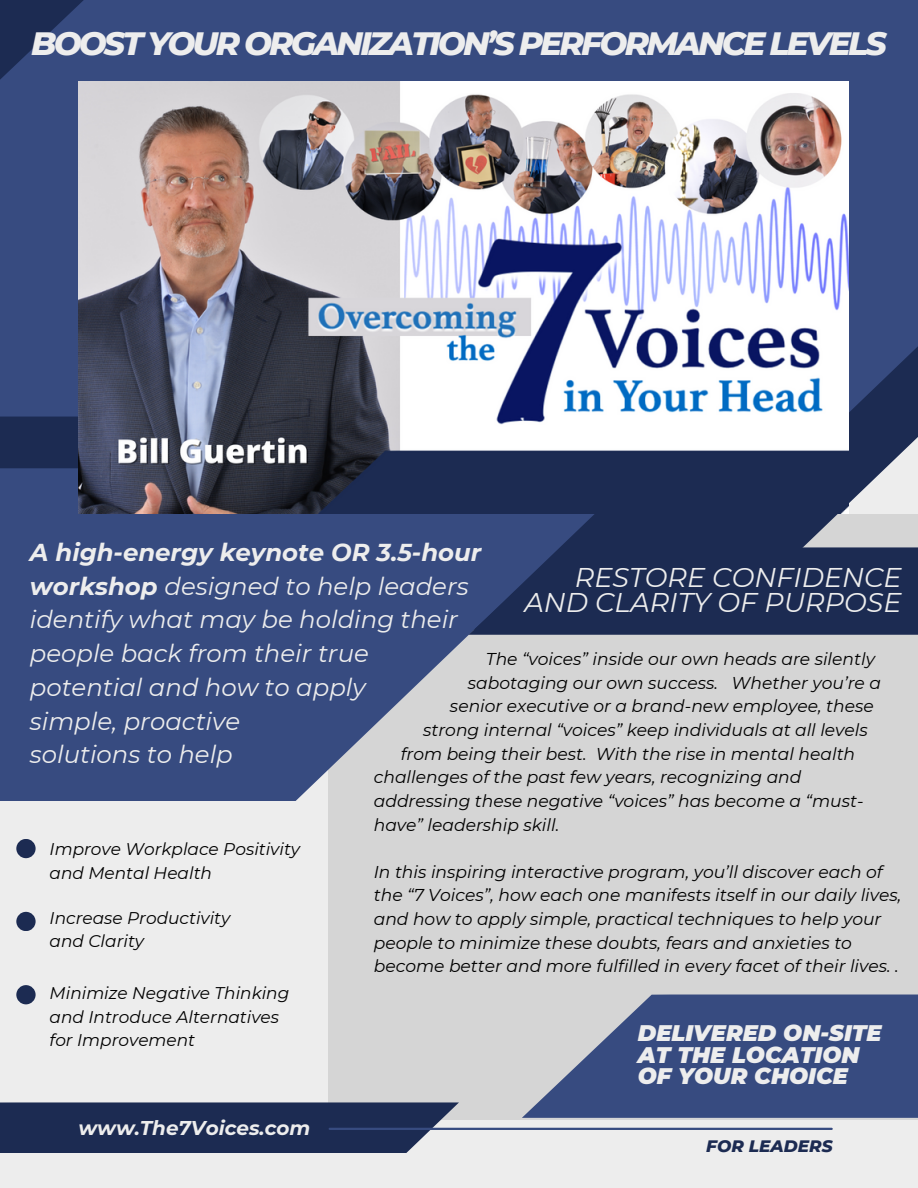
<style>
.page{position:relative;width:918px;height:1188px;background:#ededed}
.page>*{position:absolute;margin:0;border:0;box-sizing:border-box;transform-origin:0 0}
.t1{font:italic 800 33px "Montserrat";letter-spacing:-.085em;color:#ededed}
.t2{font:italic 27px/25.8px "Montserrat";color:#ededed;text-align:right}
.t3{font:italic 24.45px/33.8px "Montserrat";color:#ededed}
.t4{font:italic 900 22.5px/21.3px "Montserrat";color:#ededed}
.t5{font:italic 700 19.95px "Montserrat";color:#ededed}
.t6{font:italic 17.1px/23.7px "Montserrat";color:#000}
.t7{font:italic 16.95px/23.2px "Montserrat";color:#000}
.t8{font:italic 800 16.95px "Montserrat";color:#1c2b52}
.s1{font-weight:700}
</style>
<div class="page">
<div style="left:329px;top:514px;width:589px;height:605px;background:#d5d5d5"></div>
<svg style="left:0;top:417px;width:918px;height:130px;fill:#1c2b52"></svg>
<svg style="left:0;top:468px;width:642px;height:333px;fill:#374b80"></svg>
<div style="left:0;top:0;width:918px;height:417px;background:#374b80"></div>
<div style="left:16px;top:839px;width:20px;height:19px;background:#1c2b52;border-radius:50%"></div>
<svg style="left:0;top:1102px;width:459px;height:51px;background:#29375b"></svg>
<svg style="left:522px;top:995px;width:396px;height:123px;fill:#374b80"></svg>
<hr style="left:330px;top:1128px;width:502px;height:2px;background:#374b80">
<div style="left:468px;top:547px;width:450px;height:88px;background:#1c2b52"></div>
<img style="left:79px;top:82px;width:769px;height:432px">
<div style="left:16px;top:912px;width:20px;height:19px;background:#1c2b52;border-radius:50%"></div>
<div style="left:16px;top:985px;width:20px;height:19px;background:#1c2b52;border-radius:50%"></div>
<p class="t1" style="left:31px;top:24px;width:857px">BOOST YOUR ORGANIZATION’S PERFORMANCE LEVELS</p>
<h4 class="t3" style="left:30px;top:535px;width:453px"><span class="s1">A high-energy keynote OR 3.5-hour workshop</span> designed to help leaders identify what may be holding their people back from their true potential and how to apply<br>simple, proactive<br>solutions to help</h4>
<p class="t2" style="left:524px;top:564px;width:379px">RESTORE CONFIDENCE<br>AND CLARITY OF PURPOSE</p>
<h3 class="t6" style="left:486px;top:647px;width:391px">The “voices” inside our own heads are silently</h3>
<p class="t6" style="left:468px;top:671px;width:415px">sabotaging our own success. Whether you’re a</p>
<p class="t6" style="left:450px;top:694px;width:425px">senior executive or a brand-new employee, these</p>
<p class="t6" style="left:423px;top:718px;width:446px">strong internal “voices” keep individuals at all levels</p>
<p class="t6" style="left:374px;top:742px;width:491px;text-indent:27px">from being their best. With the rise in mental health challenges of the past few years, recognizing and addressing these negative “voices” has become a “must&shy;have” leadership skill.</p>
<p class="t6" style="left:374px;top:860px;width:529px">In this inspiring interactive program, you’ll discover each of the “7 Voices”, how each one manifests itself in our daily lives, and how to apply simple, practical techniques to help your people to minimize these doubts, fears and anxieties to become better and more fulfilled in every facet of their lives. .</p>
<p class="t7" style="left:50px;top:837px;width:252px;line-height:23.7px">Improve Workplace Positivity and Mental Health</p>
<h5 class="t7" style="left:50px;top:906px;width:182px">Increase Productivity and Clarity</h5>
<h6 class="t7" style="left:50px;top:982px;width:241px">Minimize Negative Thinking and Introduce Alternatives for Improvement</h6>
<p class="t4" style="left:638px;top:1022px;width:246px">DELIVERED ON-SITE<br>AT THE LOCATION<br>OF YOUR CHOICE</p>
<p class="t5" style="left:79px;top:1116px;width:233px">www.The7Voices.com</p>
<h2 class="t8" style="left:706px;top:1136px;width:128px">FOR LEADERS</h2>
</div>
